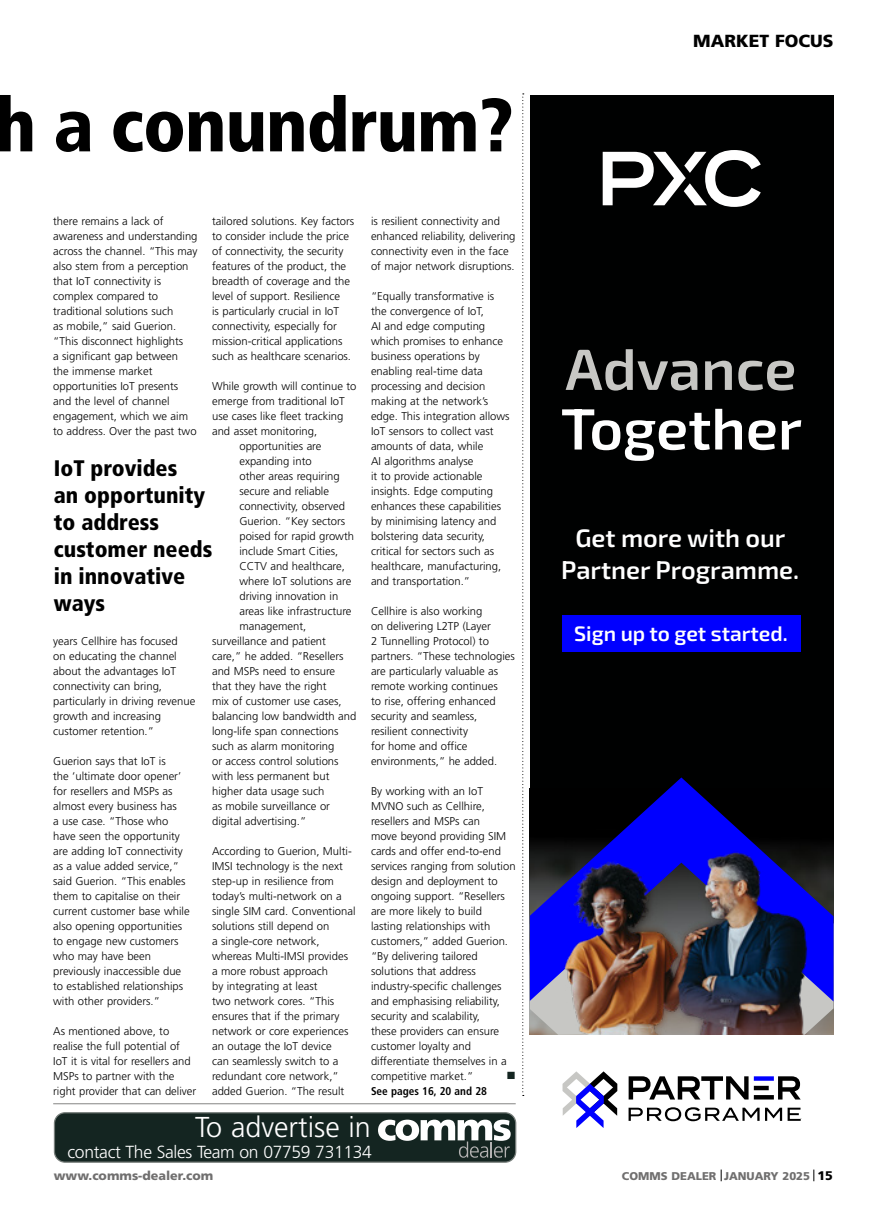
<style>
.page{position:relative;width:869px;height:1205px;background:#fff}
.page>*{position:absolute;margin:0;border:0;box-sizing:border-box;transform-origin:0 0}
.t1{font:900 condensed 75.12px "Frutiger";letter-spacing:-.015em;color:#000}
.t2{font:600 58.12px "Exo 2";color:#fff}
.t3{font:600 58.12px "Exo 2";color:#c7c7c4}
.t4{font:300 28.75px "Frutiger";color:#fff}
.t5{font:600 25.25px/32.1px "Exo 2";color:#fff;text-align:center}
.t6{font:900 condensed 22.5px/27px "Frutiger";color:#000}
.t7{font:600 20.88px "Exo 2";color:#fff}
.t8{font:300 17.5px "Frutiger";letter-spacing:-.02em;color:#fff}
.t9{font:900 17.5px "Frutiger";color:#000}
.t10{font:900 12.5px "Frutiger";color:#706f6f}
.t11{font:12.5px "Wingdings";color:#142521}
.t12{font:300 11.25px/15px "Frutiger";color:#000}
.t13{font:900 11.25px "Frutiger";color:#706f6f}
.t14{font:700 condensed 11.25px "Frutiger";color:#000}
.s1{font-size:12.5px;color:#000}
</style>
<div class="page">
<svg style="left:720px;top:1169px;width:1px;height:12px"></svg>
<svg style="left:813px;top:1169px;width:1px;height:12px"></svg>
<hr style="left:53px;top:1103px;width:462px;height:1px;background:#9d9d9c">
<svg style="left:522px;top:93px;width:1px;height:1003px"></svg>
<div style="left:54px;top:1113px;width:461px;height:49px;background:#142521;border-radius:11px"></div>
<div style="left:54px;top:1112px;width:462px;height:51px;border:1px solid #777e7b;border-radius:11px"></div>
<svg style="left:378px;top:1119px;width:132px;height:38px"></svg>
<div style="left:529px;top:95px;width:304px;height:940px;background:#000101"></div>
<svg style="left:628px;top:1107px;width:153px;height:14px"></svg>
<svg style="left:787px;top:1107px;width:13px;height:14px"></svg>
<svg style="left:628px;top:1076px;width:120px;height:23px"></svg>
<div style="left:753px;top:1076px;width:20px;height:5px;background:#00f"></div>
<svg style="left:753px;top:1095px;width:20px;height:4px"></svg>
<hr style="left:753px;top:1086px;width:15px;height:4px;background:#000">
<svg style="left:778px;top:1076px;width:22px;height:23px"></svg>
<svg style="left:562px;top:1071px;width:55px;height:57px"></svg>
<div style="left:561px;top:615px;width:238px;height:37px;background:#00f"></div>
<svg style="left:602px;top:150px;width:158px;height:57px"></svg>
<img style="left:529px;top:1001px;width:304px;height:34px">
<img style="left:529px;top:777px;width:304px;height:224px">
<h1 class="t1" style="left:-5px;top:80px;width:520px">h a conundrum?</h1>
<p class="t12" style="left:53px;top:214px;width:146px">there remains a lack of awareness and understanding across the channel. “This may also stem from a perception that IoT connectivity is complex compared to traditional solutions such<br>as mobile,” said Guerion. “This disconnect highlights<br>a significant gap between<br>the immense market opportunities IoT presents and the level of channel engagement, which we aim to address. Over the past two</p>
<p class="t12" style="left:212px;top:214px;width:143px">tailored solutions. Key factors to consider include the price of connectivity, the security features of the product, the breadth of coverage and the level of support. Resilience<br>is particularly crucial in IoT connectivity, especially for mission-critical applications such as healthcare scenarios.</p>
<p class="t12" style="left:212px;top:379px;width:146px">While growth will continue to</p>
<p class="t12" style="left:212px;top:394px;width:134px">emerge from traditional IoT</p>
<p class="t12" style="left:212px;top:409px;width:133px">use cases like fleet tracking</p>
<p class="t12" style="left:212px;top:424px;width:107px">and asset monitoring,</p>
<p class="t12" style="left:239px;top:439px;width:84px">opportunities are</p>
<p class="t12" style="left:239px;top:454px;width:74px">expanding into</p>
<p class="t12" style="left:239px;top:469px;width:102px">other areas requiring</p>
<p class="t12" style="left:239px;top:484px;width:91px">secure and reliable</p>
<p class="t12" style="left:239px;top:499px;width:107px">connectivity, observed</p>
<p class="t12" style="left:239px;top:514px;width:107px">Guerion. “Key sectors</p>
<p class="t12" style="left:239px;top:529px;width:116px">poised for rapid growth</p>
<p class="t12" style="left:239px;top:544px;width:100px">include Smart Cities,</p>
<p class="t12" style="left:239px;top:559px;width:107px">CCTV and healthcare,</p>
<p class="t12" style="left:239px;top:574px;width:113px">where IoT solutions are</p>
<p class="t12" style="left:239px;top:589px;width:100px">driving innovation in</p>
<p class="t12" style="left:239px;top:604px;width:114px">areas like infrastructure</p>
<p class="t12" style="left:239px;top:619px;width:68px">management,</p>
<p class="t12" style="left:212px;top:633px;width:115px">surveillance and patient</p>
<p class="t12" style="left:212px;top:648px;width:133px">care,” he added. “Resellers</p>
<p class="t12" style="left:212px;top:663px;width:124px">and MSPs need to ensure</p>
<p class="t12" style="left:212px;top:678px;width:116px">that they have the right</p>
<p class="t12" style="left:212px;top:693px;width:131px">mix of customer use cases,</p>
<p class="t12" style="left:212px;top:708px;width:146px">balancing low bandwidth and</p>
<p class="t12" style="left:212px;top:723px;width:128px">long-life span connections</p>
<p class="t12" style="left:212px;top:738px;width:124px">such as alarm monitoring</p>
<p class="t12" style="left:212px;top:753px;width:128px">or access control solutions</p>
<p class="t12" style="left:212px;top:768px;width:119px">with less permanent but</p>
<p class="t12" style="left:212px;top:783px;width:114px">higher data usage such</p>
<p class="t12" style="left:212px;top:798px;width:119px">as mobile surveillance or</p>
<p class="t12" style="left:212px;top:813px;width:96px">digital advertising.”</p>
<p class="t12" style="left:212px;top:843px;width:145px">According to Guerion, Multi-<br>IMSI technology is the next step-up in resilience from today’s multi-network on a single SIM card. Conventional solutions still depend on<br>a single-core network, whereas Multi-IMSI provides a more robust approach<br>by integrating at least<br>two network cores. “This ensures that if the primary network or core experiences an outage the IoT device<br>can seamlessly switch to a redundant core network,” added Guerion. “The result</p>
<h3 class="t6" style="left:54px;top:454px;width:160px">IoT provides<br>an opportunity to address customer needs in innovative ways</h3>
<p class="t12" style="left:53px;top:634px;width:143px">years Cellhire has focused<br>on educating the channel about the advantages IoT connectivity can bring, particularly in driving revenue growth and increasing customer retention.”</p>
<p class="t12" style="left:53px;top:754px;width:138px">Guerion says that IoT is<br>the ‘ultimate door opener’ for resellers and MSPs as almost every business has<br>a use case. “Those who have seen the opportunity are adding IoT connectivity as a value added service,” said Guerion. “This enables them to capitalise on their current customer base while also opening opportunities to engage new customers who may have been previously inaccessible due to established relationships with other providers.”</p>
<p class="t12" style="left:53px;top:1023px;width:144px">As mentioned above, to realise the full potential of<br>IoT it is vital for resellers and<br>MSPs to partner with the right provider that can deliver</p>
<p class="t12" style="left:371px;top:213px;width:146px">is resilient connectivity and enhanced reliability, delivering connectivity even in the face of major network disruptions.</p>
<p class="t12" style="left:371px;top:288px;width:140px">“Equally transformative is the convergence of IoT,<br>AI and edge computing which promises to enhance business operations by enabling real-time data processing and decision making at the network’s edge. This integration allows<br>IoT sensors to collect vast amounts of data, while<br>AI algorithms analyse<br>it to provide actionable insights. Edge computing enhances these capabilities by minimising latency and bolstering data security, critical for sectors such as healthcare, manufacturing, and transportation.”</p>
<p class="t12" style="left:371px;top:603px;width:145px">Cellhire is also working<br>on delivering L2TP (Layer<br>2 Tunnelling Protocol) to partners. “These technologies are particularly valuable as remote working continues<br>to rise, offering enhanced security and seamless, resilient connectivity<br>for home and office environments,” he added.</p>
<p class="t12" style="left:371px;top:783px;width:146px">By working with an IoT<br>MVNO such as Cellhire, resellers and MSPs can<br>move beyond providing SIM cards and offer end-to-end services ranging from solution design and deployment to ongoing support. “Resellers are more likely to build lasting relationships with customers,” added Guerion. “By delivering tailored solutions that address industry-specific challenges and emphasising reliability, security and scalability,<br>these providers can ensure customer loyalty and differentiate themselves in a competitive market.”</p>
<p class="t11" style="left:506px;top:1069px;width:11px">■</p>
<p class="t14" style="left:371px;top:1084px;width:117px">See pages 16, 20 and 28</p>
<h3 class="t4" style="left:195px;top:1110px;width:177px">To advertise in</h3>
<h3 class="t8" style="left:68px;top:1142px;width:306px">contact The Sales Team on 07759 731134</h3>
<h3 class="t9" style="left:693px;top:31px;width:142px">MARKET FOCUS</h3>
<h2 class="t3" style="left:565px;top:327px;width:232px">Advance</h2>
<h2 class="t2" style="left:560px;top:387px;width:242px">Together</h2>
<h3 class="t5" style="left:561px;top:521px;width:239px">Get more with our<br>Partner Programme.</h3>
<h3 class="t7" style="left:574px;top:618px;width:215px">Sign up to get started.</h3>
<p class="t10" style="left:54px;top:1168px;width:161px">www.comms-dealer.com</p>
<p class="t13" style="left:621px;top:1169px;width:212px">COMMS DEALER JANUARY 2025 <span class="s1">15</span></p>
</div>
